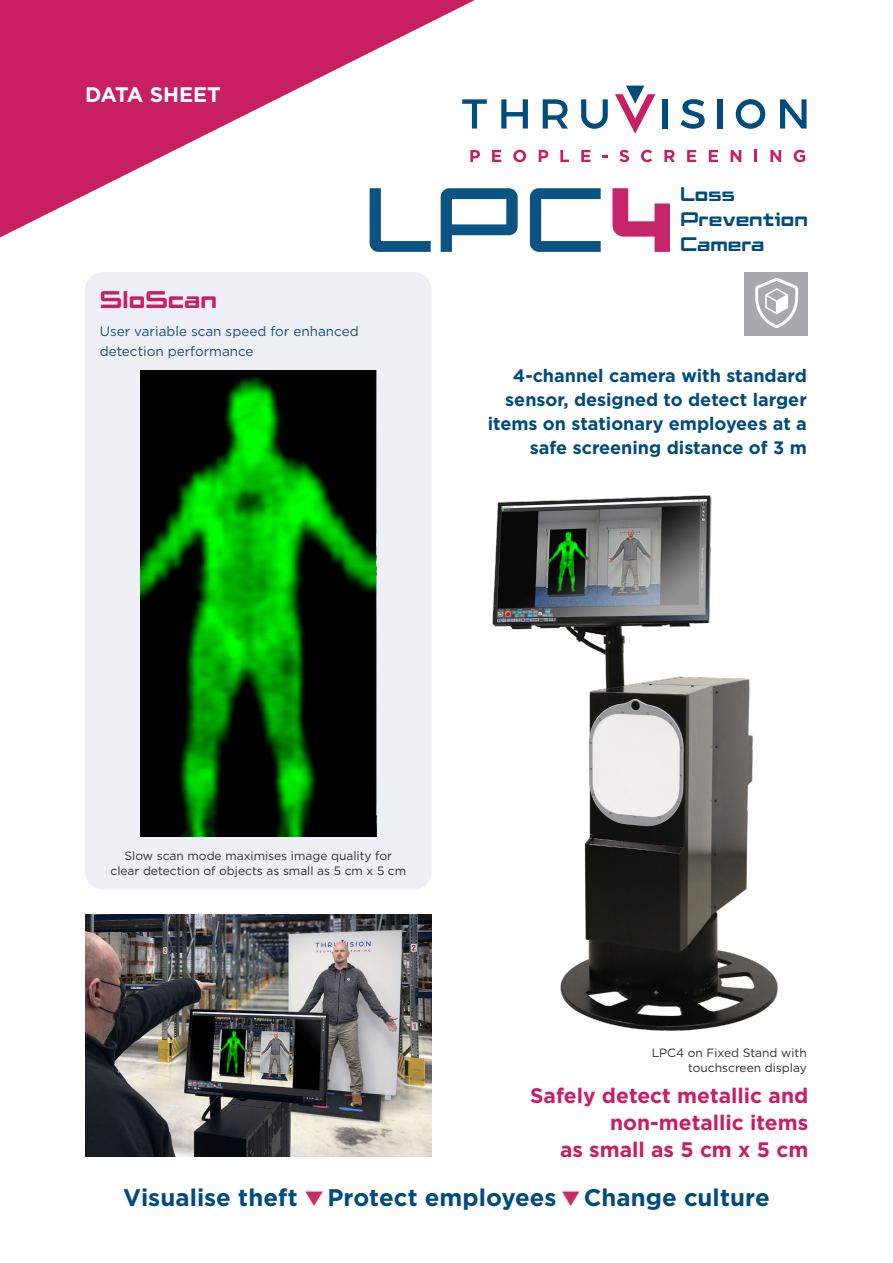
<style>
.page{position:relative;width:893px;height:1263px;background:#fff}
.page>*{position:absolute;margin:0;border:0;box-sizing:border-box;transform-origin:0 0}
.Subhead{font:700 24px "Gotham";color:#014c7e}
.Specialist_Features{font:24px "Elevon Three G";color:#c71f61}
.heading_sub{font:700 21px "Gotham";color:#c71f61}
.Body_text_white{font:700 21px "Gotham";color:#fff}
.Camera_Title{font:19.5px/25px "Elevon Three G";letter-spacing:.005em;color:#014c7e}
.Product_Description{font:700 18px/24px "Gotham";color:#014c7e;text-align:right}
.Subhead-2{font:13.5px/19.5px "Gotham";color:#185182}
.t1{font:12px/15px "Gotham";color:#312f30;text-align:right}
.s1{color:#ca2d66}
</style>
<div class="page">
<svg style="left:0;top:0;width:475px;height:237px;fill:#c71f61"></svg>
<svg style="left:462px;top:99px;width:25px;height:30px"></svg>
<svg style="left:501px;top:99px;width:27px;height:30px"></svg>
<svg style="left:543px;top:99px;width:25px;height:30px"></svg>
<div style="left:663px;top:99px;width:5px;height:30px;background:#014c7e"></div>
<svg style="left:681px;top:99px;width:24px;height:30px"></svg>
<div style="left:717px;top:99px;width:5px;height:30px;background:#014c7e"></div>
<svg style="left:780px;top:99px;width:27px;height:30px"></svg>
<svg style="left:615px;top:86px;width:40px;height:48px"></svg>
<svg style="left:736px;top:99px;width:29px;height:30px"></svg>
<svg style="left:581px;top:99px;width:27px;height:30px"></svg>
<svg style="left:470px;top:150px;width:10px;height:12px"></svg>
<svg style="left:492px;top:150px;width:9px;height:12px"></svg>
<svg style="left:513px;top:150px;width:13px;height:12px"></svg>
<svg style="left:539px;top:150px;width:9px;height:12px"></svg>
<svg style="left:560px;top:150px;width:9px;height:12px"></svg>
<svg style="left:581px;top:150px;width:9px;height:12px"></svg>
<svg style="left:602px;top:155px;width:6px;height:3px"></svg>
<svg style="left:619px;top:150px;width:10px;height:12px"></svg>
<svg style="left:641px;top:150px;width:11px;height:12px"></svg>
<svg style="left:664px;top:150px;width:11px;height:12px"></svg>
<svg style="left:687px;top:150px;width:9px;height:12px"></svg>
<svg style="left:709px;top:150px;width:9px;height:12px"></svg>
<svg style="left:731px;top:150px;width:10px;height:12px"></svg>
<svg style="left:755px;top:150px;width:2px;height:12px"></svg>
<svg style="left:770px;top:150px;width:11px;height:12px"></svg>
<svg style="left:794px;top:150px;width:11px;height:12px"></svg>
<img style="left:492px;top:495px;width:286px;height:536px">
<div style="left:744px;top:272px;width:64px;height:64px;background:#a8a9ad"></div>
<svg style="left:755px;top:278px;width:43px;height:50px"></svg>
<svg style="left:370px;top:188px;width:61px;height:64px"></svg>
<svg style="left:441px;top:188px;width:77px;height:64px"></svg>
<svg style="left:530px;top:188px;width:71px;height:64px"></svg>
<svg style="left:612px;top:188px;width:57px;height:64px"></svg>
<img style="left:85px;top:914px;width:347px;height:243px">
<div style="left:85px;top:272px;width:347px;height:618px;background:#eef0f5;border-radius:18px"></div>
<img style="left:140px;top:370px;width:236px;height:467px">
<p class="Body_text_white" style="left:85px;top:80px;width:137px">DATA SHEET</p>
<p class="Specialist_Features" style="left:100px;top:286px;width:119px">SloScan</p>
<p class="Subhead-2" style="left:100px;top:321px;width:260px">User variable scan speed for enhanced detection performance</p>
<p class="Camera_Title" style="left:680px;top:181px;width:129px">Loss<br>Prevention</p>
<p class="Camera_Title" style="left:680px;top:231px;width:86px">Camera</p>
<p class="Product_Description" style="left:488px;top:364px;width:321px">4-channel camera with standard sensor, designed to detect larger items on stationary employees at a safe screening distance of 3 m</p>
<p class="t1" style="left:110px;top:848px;width:297px;text-align:center">Slow scan mode maximises image quality for clear detection of objects as small as 5 cm x 5 cm</p>
<p class="t1" style="left:652px;top:1045px;width:156px">LPC4 on Fixed Stand with touchscreen display</p>
<p class="heading_sub" style="left:530px;top:1081px;width:280px">Safely detect metallic and</p>
<p class="heading_sub" style="left:610px;top:1108px;width:200px">non-metallic items</p>
<p class="heading_sub" style="left:560px;top:1135px;width:250px">as small as 5 cm x 5 cm</p>
<p class="Subhead" style="left:123px;top:1181px;width:648px">Visualise theft <span class="s1">▼</span> Protect employees <span class="s1">▼</span> Change culture</p>
</div>
